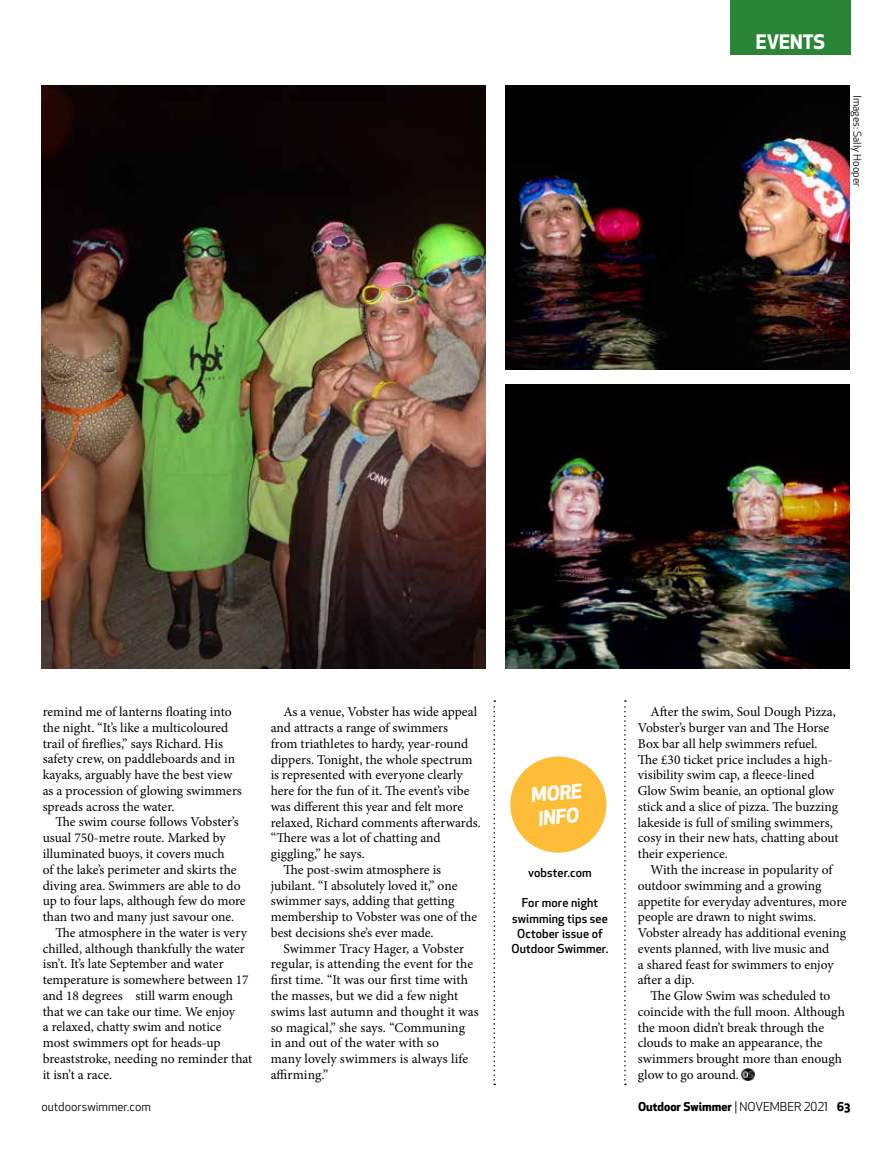
<style>
.page{position:relative;width:893px;height:1149px;background:#fff}
.page>*{position:absolute;margin:0;border:0;box-sizing:border-box;transform-origin:0 0}
.t1{font:italic 700 19.5px/24px "Apex New";color:#fff}
.t2{font:700 19.5px "Apex New";color:#fff}
.t3{font:13.5px/15.8px "Minion Pro";color:#000}
.t4{font:500 12px/15px "Apex New";letter-spacing:.01em;color:#000;text-align:center}
.t5{font:700 12px "Apex New";color:#000}
.t6{font:12px "Apex New";color:#000}
.t7{font:10.5px "Apex New";color:#000}
.s1{font-weight:400}
</style>
<div class="page">
<div style="left:730px;top:0;width:120px;height:55px;background:#2b8537"></div>
<svg style="left:742px;top:1068px;width:13px;height:12px"></svg>
<img style="left:41px;top:85px;width:444px;height:583px">
<img style="left:505px;top:85px;width:344px;height:284px">
<img style="left:505px;top:384px;width:344px;height:284px">
<svg style="left:510px;top:756px;width:97px;height:97px"></svg>
<svg style="left:493px;top:700px;width:2px;height:384px"></svg>
<svg style="left:624px;top:700px;width:2px;height:384px"></svg>
<h1 class="t2" style="left:756px;top:27px;width:71px">EVENTS</h1>
<p class="t7" style="left:864px;top:95px;width:93px;rotate:90deg">Images: Sally Hooper</p>
<p class="t3" style="left:43px;top:703px;width:201px">remind me of lanterns floating into the night. “It’s like a multicoloured trail of fireflies,” says Richard. His safety crew, on paddleboards and in kayaks, arguably have the best view as a procession of glowing swimmers spreads across the water.</p>
<p class="t3" style="left:56px;top:814px;width:185px">The swim course follows Vobster’s</p>
<p class="t3" style="left:43px;top:829px;width:184px">usual 750-metre route. Marked by</p>
<p class="t3" style="left:43px;top:845px;width:183px">illuminated buoys, it covers much</p>
<p class="t3" style="left:43px;top:861px;width:195px">of the lake’s perimeter and skirts the</p>
<p class="t3" style="left:43px;top:877px;width:199px">diving area. Swimmers are able to do</p>
<p class="t3" style="left:43px;top:892px;width:204px">up to four laps, although few do more</p>
<p class="t3" style="left:43px;top:908px;width:193px">than two and many just savour one.</p>
<p class="t3" style="left:56px;top:924px;width:193px">The atmosphere in the water is very</p>
<p class="t3" style="left:43px;top:940px;width:204px">chilled, although thankfully the water</p>
<p class="t3" style="left:43px;top:955px;width:182px">isn’t. It’s late September and water</p>
<p class="t3" style="left:43px;top:971px;width:208px">temperature is somewhere between 17</p>
<p class="t3" style="left:43px;top:987px;width:192px">and 18 degrees still warm enough</p>
<p class="t3" style="left:43px;top:1003px;width:194px">that we can take our time. We enjoy</p>
<p class="t3" style="left:43px;top:1018px;width:180px">a relaxed, chatty swim and notice</p>
<p class="t3" style="left:43px;top:1034px;width:179px">most swimmers opt for heads-up</p>
<p class="t3" style="left:43px;top:1050px;width:211px">breaststroke, needing no reminder that</p>
<p class="t3" style="left:43px;top:1066px;width:71px">it isn’t a race.</p>
<p class="t6" style="left:41px;top:1098px;width:111px">outdoorswimmer.com</p>
<p class="t3" style="left:283px;top:703px;width:195px">As a venue, Vobster has wide appeal</p>
<p class="t3" style="left:271px;top:719px;width:179px">and attracts a range of swimmers</p>
<p class="t3" style="left:271px;top:735px;width:199px">from triathletes to hardy, year-round</p>
<p class="t3" style="left:271px;top:751px;width:203px">dippers. Tonight, the whole spectrum</p>
<p class="t3" style="left:271px;top:767px;width:194px">is represented with everyone clearly</p>
<p class="t3" style="left:271px;top:782px;width:200px">here for the fun of it. The event’s vibe</p>
<p class="t3" style="left:271px;top:798px;width:194px">was different this year and felt more</p>
<p class="t3" style="left:271px;top:814px;width:212px">relaxed, Richard comments afterwards.</p>
<p class="t3" style="left:271px;top:830px;width:171px">“There was a lot of chatting and</p>
<p class="t3" style="left:271px;top:845px;width:96px">giggling,” he says.</p>
<p class="t3" style="left:283px;top:861px;width:159px">The post-swim atmosphere is</p>
<p class="t3" style="left:271px;top:877px;width:188px">jubilant. “I absolutely loved it,” one</p>
<p class="t3" style="left:271px;top:893px;width:185px">swimmer says, adding that getting</p>
<p class="t3" style="left:271px;top:908px;width:208px">membership to Vobster was one of the</p>
<p class="t3" style="left:271px;top:924px;width:164px">best decisions she’s ever made.</p>
<p class="t3" style="left:283px;top:940px;width:182px">Swimmer Tracy Hager, a Vobster</p>
<p class="t3" style="left:271px;top:956px;width:204px">regular, is attending the event for the</p>
<p class="t3" style="left:271px;top:971px;width:199px">first time. “It was our first time with</p>
<p class="t3" style="left:271px;top:987px;width:189px">the masses, but we did a few night</p>
<p class="t3" style="left:271px;top:1003px;width:210px">swims last autumn and thought it was</p>
<p class="t3" style="left:271px;top:1019px;width:196px">so magical,” she says. “Communing</p>
<p class="t3" style="left:271px;top:1034px;width:170px">in and out of the water with so</p>
<p class="t3" style="left:271px;top:1050px;width:199px">many lovely swimmers is always life</p>
<p class="t3" style="left:271px;top:1066px;width:59px">affirming.”</p>
<h1 class="t1" style="left:530px;top:782px;width:52px;rotate:-5deg">MORE<br>INFO</h1>
<p class="t4" style="left:528px;top:865px;width:65px">vobster.com</p>
<p class="t4" style="left:512px;top:895px;width:98px">For more night swimming tips see<br>October issue of<br>Outdoor Swimmer.</p>
<p class="t3" style="left:638px;top:704px;width:202px;text-indent:13px">After the swim, Soul Dough Pizza, Vobster’s burger van and The Horse Box bar all help swimmers refuel.<br>The £30 ticket price includes a high&shy;visibility swim cap, a fleece-lined Glow Swim beanie, an optional glow stick and a slice of pizza. The buzzing lakeside is full of smiling swimmers, cosy in their new hats, chatting about their experience.</p>
<p class="t3" style="left:638px;top:861px;width:211px;text-indent:13px">With the increase in popularity of outdoor swimming and a growing appetite for everyday adventures, more people are drawn to night swims.<br>Vobster already has additional evening events planned, with live music and<br>a shared feast for swimmers to enjoy after a dip.</p>
<p class="t3" style="left:638px;top:987px;width:209px;text-indent:13px">The Glow Swim was scheduled to coincide with the full moon. Although the moon didn’t break through the clouds to make an appearance, the swimmers brought more than enough glow to go around.</p>
<p class="t5" style="left:638px;top:1097px;width:214px">Outdoor Swimmer <span class="s1">| NOVEMBER 2021</span> 63</p>
</div>
